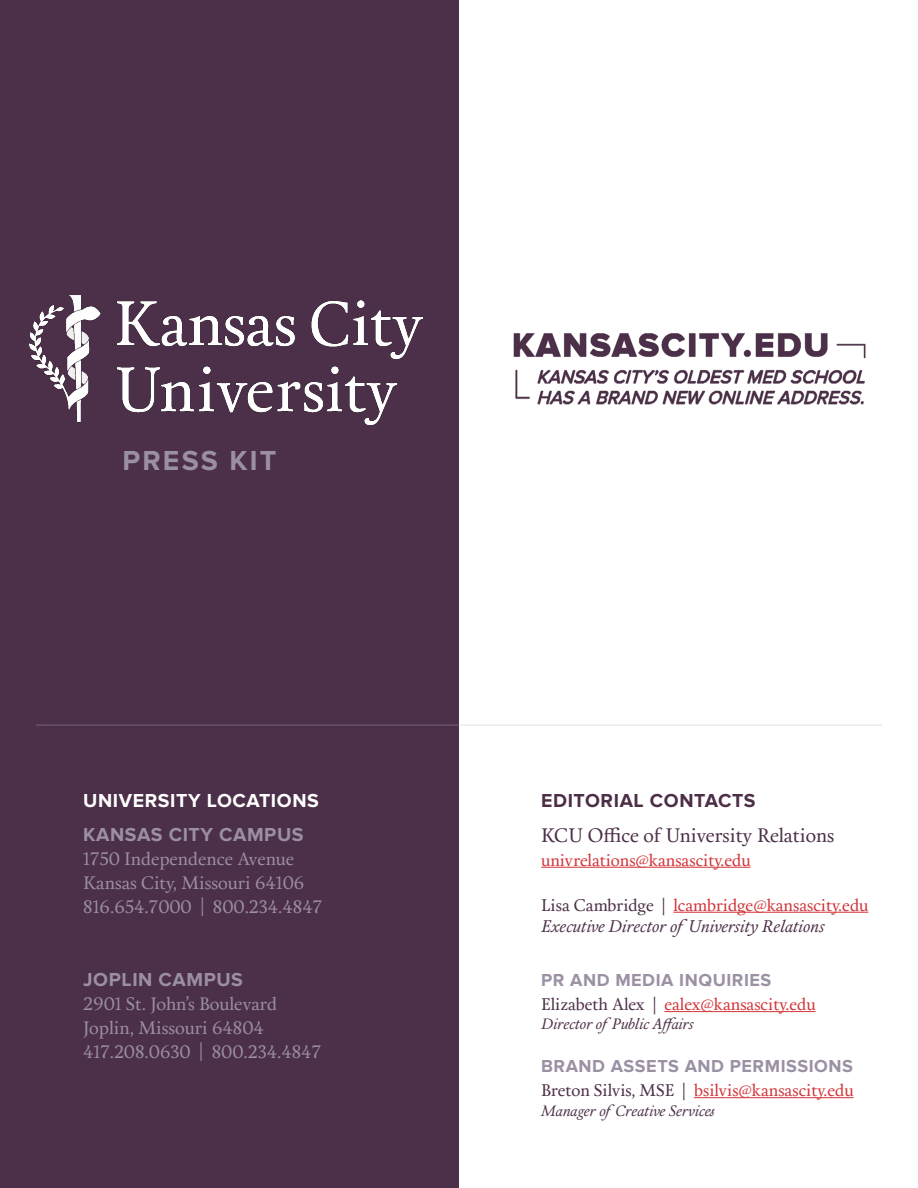
<style>
.page{position:relative;width:918px;height:1188px;background:#fff}
.page>*{position:absolute;margin:0;border:0;box-sizing:border-box;transform-origin:0 0}
.t1{font:700 28.5px "Proxima Nova";letter-spacing:.075em;color:#9a8fa3}
.t2{font:19.5px "Calendas Plus";color:#4c2f48}
.t3{font:700 19.5px "Proxima Nova";letter-spacing:.03em;color:#9a8fa3}
.t4{font:700 19.5px "Proxima Nova";letter-spacing:.03em;color:#fff}
.t5{font:700 19.5px "Proxima Nova";letter-spacing:.03em;color:#4d2e47}
.t6{font:18px "Calendas Plus";color:#9a8fa3}
.t7{font:700 18px "Proxima Nova";letter-spacing:.03em;color:#9b90a4}
.t8{font:16.8px "Calendas Plus";color:#d23439}
.t9{font:italic 16.8px "Calendas Plus";color:#4c2f48}
.t10{font:italic 15px "Calendas Plus";color:#4c2f48}
.s1{color:#4c2f48}
</style>
<div class="page">
<div style="left:0;top:0;width:459px;height:1188px;background:#4c2f48"></div>
<hr style="left:664px;top:1011px;width:152px;height:1px;background:#d23439">
<hr style="left:694px;top:1097px;width:160px;height:1px;background:#d23439">
<hr style="left:541px;top:867px;width:210px;height:1px;background:#d23439">
<hr style="left:673px;top:912px;width:195px;height:1px;background:#d23439">
<img style="left:29px;top:296px;width:394px;height:128px">
<img style="left:513px;top:333px;width:353px;height:72px">
<hr style="left:459px;top:724px;width:423px;height:2px;background:#c8c7c6">
<hr style="left:36px;top:724px;width:423px;height:2px;background:#9a8fa3">
<p class="t1" style="left:123px;top:444px;width:155px">PRESS KIT</p>
<p class="t4" style="left:83px;top:790px;width:237px">UNIVERSITY LOCATIONS</p>
<p class="t5" style="left:541px;top:790px;width:216px">EDITORIAL CONTACTS</p>
<p class="t3" style="left:83px;top:823px;width:222px">KANSAS CITY CAMPUS</p>
<p class="t6" style="left:83px;top:845px;width:212px">1750 Independence Avenue</p>
<p class="t6" style="left:83px;top:869px;width:223px">Kansas City, Missouri 64106</p>
<p class="t6" style="left:83px;top:893px;width:240px">816.654.7000 | 800.234.4847</p>
<p class="t2" style="left:541px;top:821px;width:295px">KCU Office of University Relations</p>
<p class="t8" style="left:541px;top:848px;width:211px">univrelations@kansascity.edu</p>
<p class="t8" style="left:541px;top:893px;width:329px"><span class="s1">Lisa Cambridge |</span> lcambridge@kansascity.edu</p>
<p class="t9" style="left:541px;top:914px;width:285px">Executive Director ofUniversity Relations</p>
<p class="t3" style="left:83px;top:968px;width:161px">JOPLIN CAMPUS</p>
<p class="t6" style="left:83px;top:990px;width:195px">2901 St. John’s Boulevard</p>
<p class="t6" style="left:83px;top:1014px;width:182px">Joplin, Missouri 64804</p>
<p class="t6" style="left:83px;top:1038px;width:239px">417.208.0630 | 800.234.4847</p>
<p class="t7" style="left:541px;top:970px;width:232px">PR AND MEDIA INQUIRIES</p>
<p class="t8" style="left:541px;top:992px;width:276px"><span class="s1">Elizabeth Alex |</span> ealex@kansascity.edu</p>
<p class="t10" style="left:541px;top:1013px;width:154px">Director ofPublic Affairs</p>
<p class="t7" style="left:541px;top:1056px;width:313px">BRAND ASSETS AND PERMISSIONS</p>
<p class="t8" style="left:541px;top:1078px;width:314px"><span class="s1">Breton Silvis, MSE |</span> bsilvis@kansascity.edu</p>
<p class="t10" style="left:541px;top:1099px;width:175px">Manager ofCreative Services</p>
</div>
